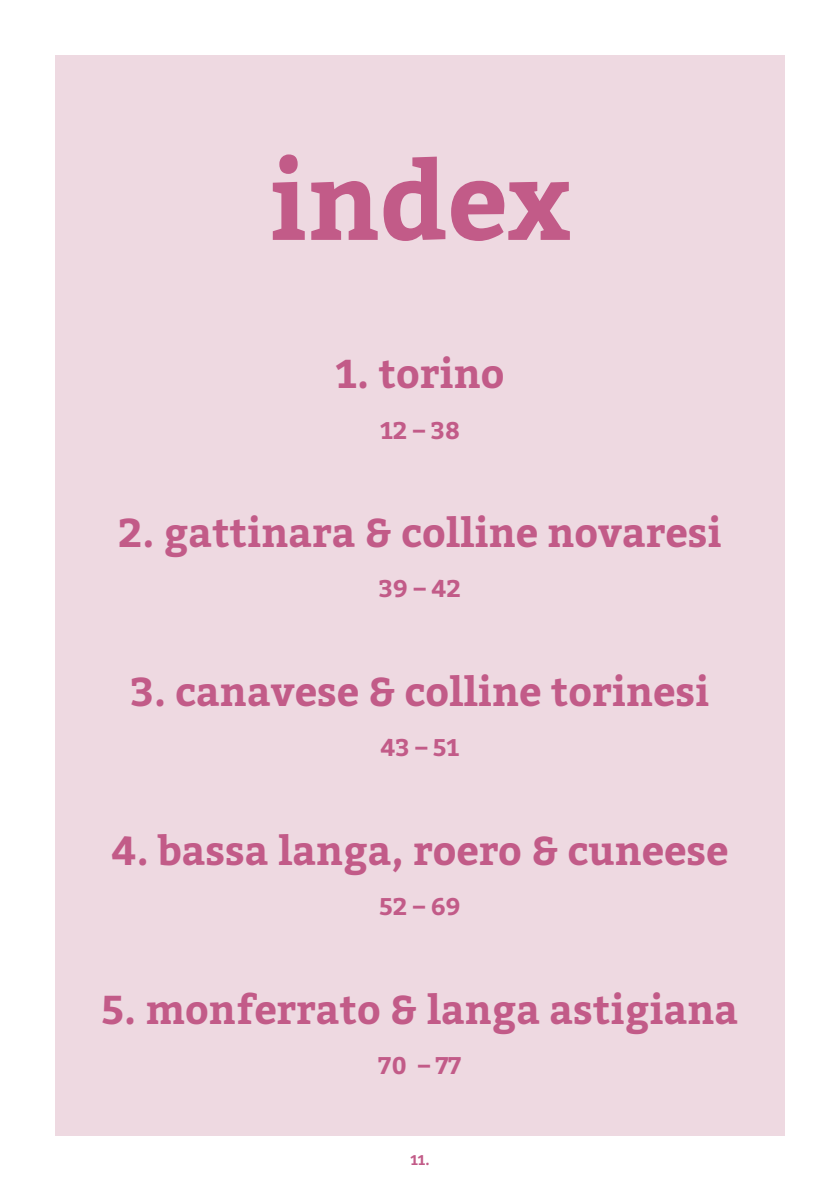
<style>
.page{position:relative;width:840px;height:1191px;background:#fff}
.page>*{position:absolute;margin:0;border:0;box-sizing:border-box;transform-origin:0 0}
.t1{font:700 107.4px "Bitter";color:#c25b88}
.t2{font:700 40px "Bitter";color:#c25b88}
.t3{font:700 24px "Bitter";color:#c25b88}
.t4{font:700 14px "Bitter";color:#c25b88}
</style>
<div class="page">
<div style="left:55px;top:55px;width:729px;height:1080px;background:#eed9e1"></div>
<h1 class="t1" style="left:269px;top:137px;width:303px">index</h1>
<p class="t2" style="left:335px;top:350px;width:170px">1. torino</p>
<p class="t3" style="left:380px;top:416px;width:81px">12 – 38</p>
<p class="t2" style="left:118px;top:509px;width:605px">2. gattinara &amp; colline novaresi</p>
<p class="t3" style="left:379px;top:574px;width:83px">39 – 42</p>
<p class="t2" style="left:130px;top:667px;width:580px">3. canavese &amp; colline torinesi</p>
<p class="t3" style="left:380px;top:733px;width:80px">43 – 51</p>
<p class="t2" style="left:111px;top:826px;width:618px">4. bassa langa, roero &amp; cuneese</p>
<p class="t3" style="left:379px;top:892px;width:82px">52 – 69</p>
<p class="t2" style="left:102px;top:985px;width:637px">5. monferrato &amp; langa astigiana</p>
<p class="t3" style="left:378px;top:1050px;width:84px">70 – 77</p>
<p class="t4" style="left:410px;top:1151px;width:21px">11.</p>
</div>
